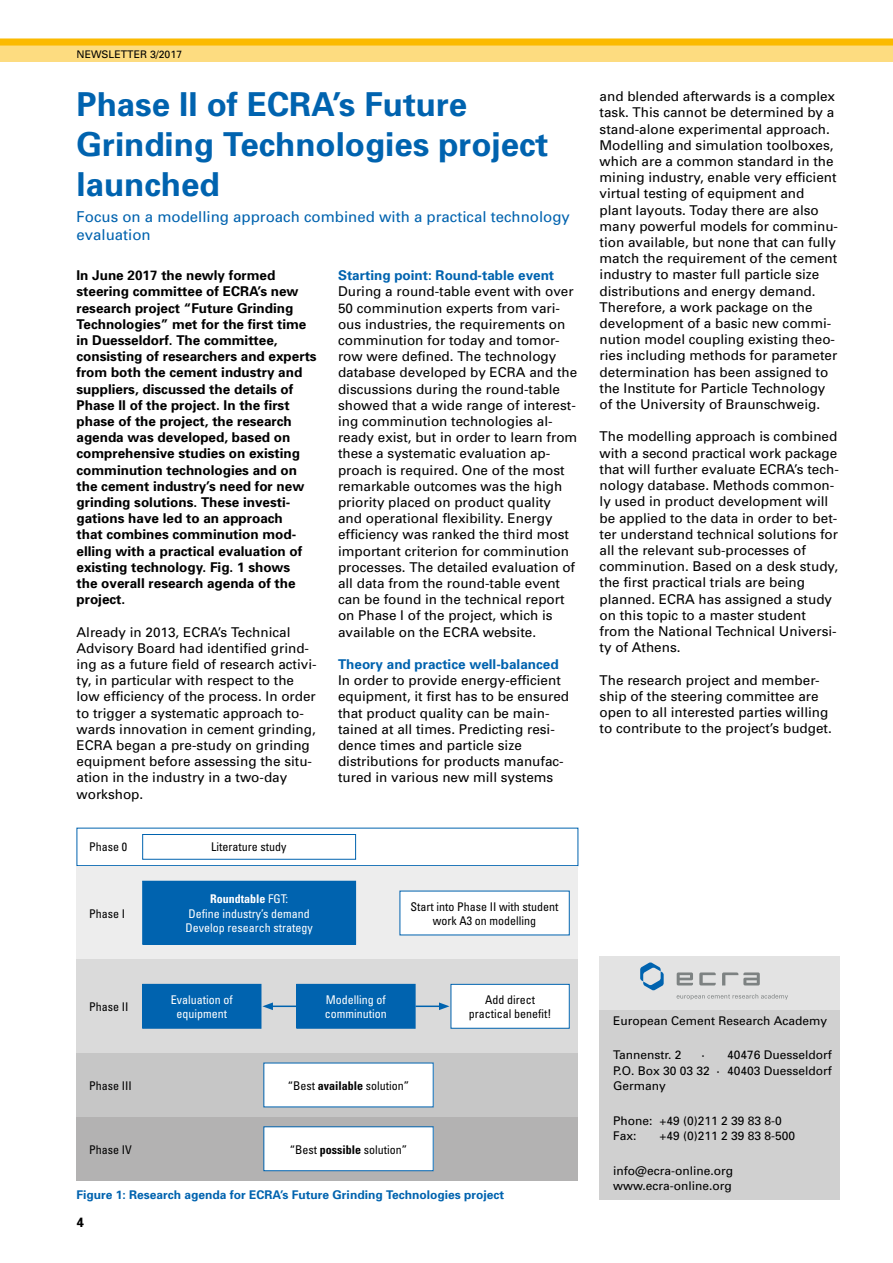
<style>
.page{position:relative;width:893px;height:1263px;background:#fff}
.page>*{position:absolute;margin:0;border:0;box-sizing:border-box;transform-origin:0 0}
.t1{font:700 33px/39.6px "Univers";color:#0063af}
.t2{font:15px/18px "Univers";color:#0063af}
.t3{font:13.5px/16.2px "Univers";color:#000}
.t4{font:700 13.5px/16.2px "Univers";color:#000}
.t5{font:700 13.5px "Univers";color:#0063af}
.t6{font:12px/15.5px "Univers";color:#000}
.t7{font:condensed 12px/14.4px "Univers";color:#000;text-align:center}
.t8{font:condensed 12px/14.4px "Univers";color:#fff;text-align:center}
.t9{font:700 12px "Univers";color:#0063af}
.t10{font:10.5px "Univers";color:#000}
.s1{font-weight:700}
</style>
<div class="page">
<div style="left:0;top:38px;width:893px;height:24px;background:#fddc80"></div>
<div style="left:0;top:39px;width:893px;height:7px;background:#fbba00"></div>
<div style="left:600px;top:956px;width:240px;height:243px;background:#d0d0d0"></div>
<div style="left:600px;top:956px;width:240px;height:53px;background:#e3e3e3"></div>
<svg style="left:677px;top:972px;width:16px;height:13px"></svg>
<svg style="left:699px;top:972px;width:17px;height:13px"></svg>
<svg style="left:722px;top:972px;width:38px;height:13px"></svg>
<svg style="left:640px;top:962px;width:24px;height:28px"></svg>
<svg style="left:677px;top:994px;width:111px;height:6px"></svg>
<div style="left:77px;top:828px;width:501px;height:38px;background:#fff;border:1px solid #0063af"></div>
<div style="left:77px;top:866px;width:501px;height:93px;background:#ededed"></div>
<div style="left:77px;top:959px;width:501px;height:94px;background:#dadada"></div>
<div style="left:77px;top:1053px;width:501px;height:64px;background:#c6c6c6"></div>
<div style="left:77px;top:1117px;width:501px;height:64px;background:#b3b2b2"></div>
<div style="left:142px;top:834px;width:214px;height:26px;background:#fff;border:1px solid #0063af"></div>
<div style="left:143px;top:984px;width:118px;height:44px;background:#0063af"></div>
<div style="left:142px;top:984px;width:119px;height:45px;border:1px solid #0063af"></div>
<div style="left:297px;top:984px;width:118px;height:44px;background:#0063af"></div>
<div style="left:296px;top:984px;width:119px;height:45px;border:1px solid #0063af"></div>
<div style="left:451px;top:984px;width:118px;height:44px;background:#fff"></div>
<div style="left:451px;top:984px;width:119px;height:45px;border:1px solid #0063af"></div>
<div style="left:400px;top:891px;width:169px;height:44px;background:#fff"></div>
<div style="left:264px;top:1063px;width:169px;height:44px;background:#fff"></div>
<div style="left:264px;top:1127px;width:169px;height:44px;background:#fff"></div>
<div style="left:263px;top:1126px;width:171px;height:45px;border:1px solid #0063af"></div>
<div style="left:143px;top:881px;width:213px;height:63px;background:#0063af"></div>
<div style="left:142px;top:881px;width:214px;height:64px;border:1px solid #0063af"></div>
<hr style="left:271px;top:1005px;width:25px;height:2px;background:#0063af">
<svg style="left:262px;top:1002px;width:11px;height:8px"></svg>
<hr style="left:415px;top:1005px;width:26px;height:2px;background:#0063af">
<svg style="left:439px;top:1002px;width:10px;height:8px"></svg>
<p class="t10" style="left:77px;top:48px;width:107px">NEWSLETTER 3/2017</p>
<h1 class="t1" style="left:77px;top:84px;width:473px">Phase II of ECRA’s Future<br>Grinding Technologies project launched</h1>
<p class="t2" style="left:77px;top:207px;width:495px">Focus on a modelling approach combined with a practical technology evaluation</p>
<p class="t4" style="left:77px;top:267px;width:242px">In June 2017 the newly formed steering committee of ECRA’s new research project “Future Grinding<br>Technologies” met for the first time in Duesseldorf. The committee, consisting of researchers and experts from both the cement industry and suppliers, discussed the details of<br>Phase II of the project. In the first phase of the project, the research agenda was developed, based on comprehensive studies on existing comminution technologies and on the cement industry’s need for new grinding solutions. These investi&shy;gations have led to an approach<br>that combines comminution mod&shy;elling with a practical evaluation of existing technology. Fig. 1 shows<br>the overall research agenda of the project.</p>
<p class="t3" style="left:77px;top:623px;width:242px">Already in 2013, ECRA’s Technical Advisory Board had identified grind&shy;ing as a future field of research activi&shy;ty, in particular with respect to the low efficiency of the process. In order to trigger a systematic approach to&shy;wards innovation in cement grinding, ECRA began a pre-study on grinding equipment before assessing the situ&shy;ation in the industry in a two-day workshop.</p>
<p class="t7" style="left:89px;top:839px;width:39px">Phase 0</p>
<p class="t7" style="left:89px;top:906px;width:38px">Phase I</p>
<p class="t7" style="left:211px;top:839px;width:77px">Literature study</p>
<p class="t8" style="left:185px;top:891px;width:129px"><span class="s1">Roundtable</span> FGT:<br>Define industry’s demand<br>Develop research strategy</p>
<p class="t5" style="left:338px;top:267px;width:218px">Starting point: Round-table event</p>
<p class="t3" style="left:338px;top:283px;width:241px">During a round-table event with over 50 comminution experts from vari&shy;ous industries, the requirements on comminution for today and tomor&shy;row were defined. The technology database developed by ECRA and the discussions during the round-table showed that a wide range of interest&shy;ing comminution technologies al&shy;ready exist, but in order to learn from these a systematic evaluation ap&shy;proach is required. One of the most remarkable outcomes was the high priority placed on product quality and operational flexibility. Energy efficiency was ranked the third most important criterion for comminution processes. The detailed evaluation of all data from the round-table event can be found in the technical report on Phase I of the project, which is available on the ECRA website.</p>
<p class="t5" style="left:338px;top:655px;width:222px">Theory and practice well-balanced</p>
<p class="t3" style="left:338px;top:672px;width:233px">In order to provide energy-efficient equipment, it first has to be ensured that product quality can be main&shy;tained at all times. Predicting resi&shy;dence times and particle size distributions for products manufac&shy;tured in various new mill systems</p>
<p class="t7" style="left:411px;top:899px;width:149px">Start into Phase II with student work A3 on modelling</p>
<p class="t3" style="left:600px;top:88px;width:240px">and blended afterwards is a complex task. This cannot be determined by a stand-alone experimental approach.<br>Modelling and simulation toolboxes, which are a common standard in the mining industry, enable very efficient virtual testing of equipment and plant layouts. Today there are also many powerful models for comminu&shy;tion available, but none that can fully match the requirement of the cement industry to master full particle size distributions and energy demand.<br>Therefore, a work package on the development of a basic new commi&shy;nution model coupling existing theo&shy;ries including methods for parameter determination has been assigned to the Institute for Particle Technology of the University of Braunschweig.</p>
<p class="t3" style="left:600px;top:428px;width:241px">The modelling approach is combined with a second practical work package that will further evaluate ECRA’s tech&shy;nology database. Methods common&shy;ly used in product development will be applied to the data in order to bet&shy;ter understand technical solutions for all the relevant sub-processes of comminution. Based on a desk study, the first practical trials are being planned. ECRA has assigned a study on this topic to a master student from the National Technical Universi&shy;ty of Athens.</p>
<p class="t3" style="left:600px;top:671px;width:234px">The research project and member&shy;ship of the steering committee are open to all interested parties willing to contribute to the project’s budget.</p>
<p class="t7" style="left:89px;top:999px;width:41px">Phase II</p>
<p class="t7" style="left:89px;top:1078px;width:44px">Phase III</p>
<p class="t7" style="left:89px;top:1142px;width:44px">Phase IV</p>
<p class="t8" style="left:171px;top:992px;width:63px">Evaluation of equipment</p>
<p class="t8" style="left:325px;top:992px;width:63px;text-align:left">Modelling of comminution</p>
<p class="t7" style="left:469px;top:992px;width:84px">Add direct practical benefit!</p>
<p class="t7" style="left:288px;top:1078px;width:123px">“Best <span class="s1">available</span> solution”</p>
<p class="t7" style="left:290px;top:1142px;width:119px">“Best <span class="s1">possible</span> solution”</p>
<p class="t9" style="left:77px;top:1187px;width:429px">Figure 1: Research agenda for ECRA’s Future Grinding Technologies project</p>
<p class="t4" style="left:77px;top:1214px;width:9px">4</p>
<p class="t6" style="left:613px;top:1012px;width:216px">European Cement Research Academy</p>
<p class="t6" style="left:613px;top:1047px;width:70px">Tannenstr. 2</p>
<p class="t6" style="left:613px;top:1047px;width:220px;text-align:justify;text-indent:89px">· 40476 Duesseldorf P.O. Box 30 03 32 · 40403 Duesseldorf Germany</p>
<p class="t6" style="left:613px;top:1112px;width:170px">Phone: +49 (0)211 2 39 83 8-0<br>Fax:</p>
<p class="t6" style="left:659px;top:1128px;width:137px">+49 (0)211 2 39 83 8-500</p>
<p class="t6" style="left:613px;top:1162px;width:122px">info@ecra-online.org www.ecra-online.org</p>
</div>
